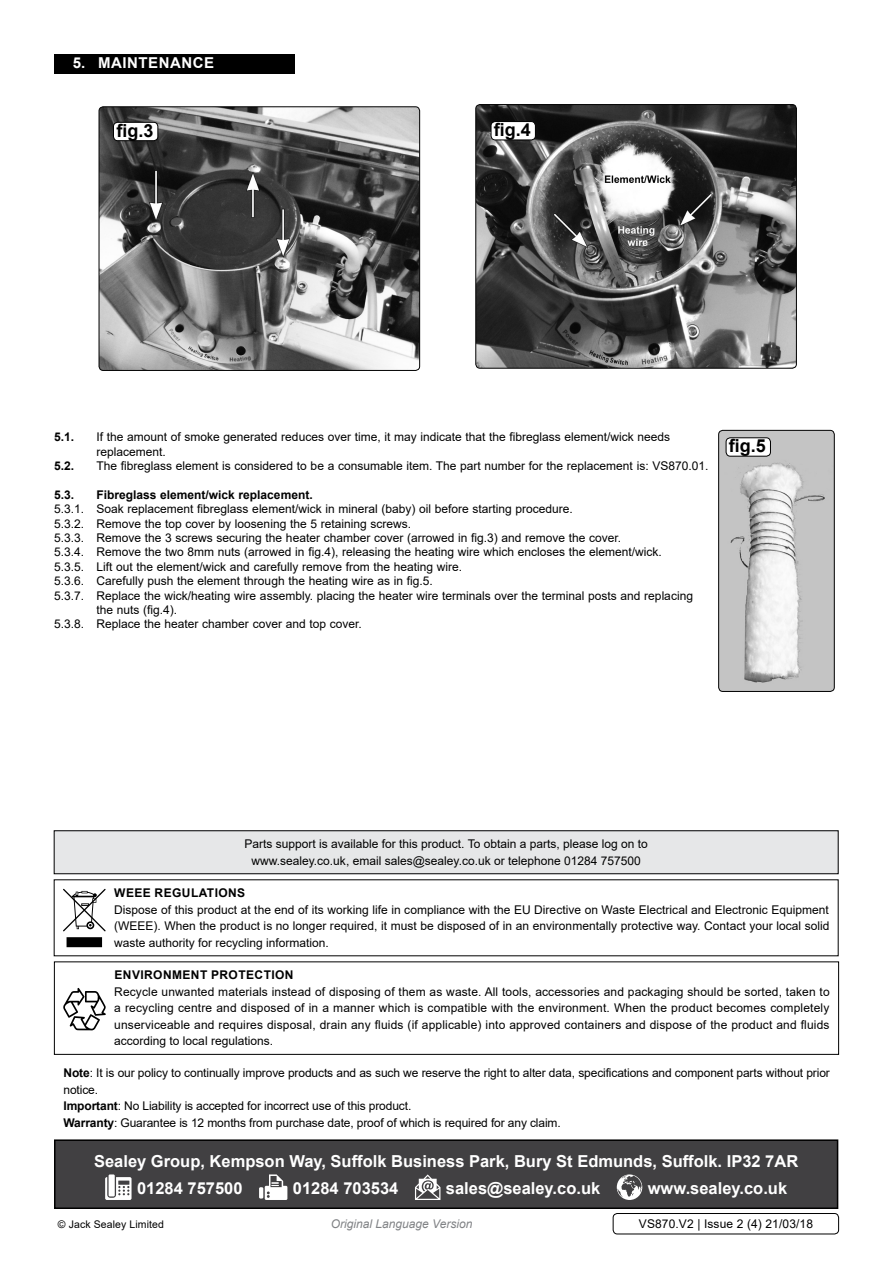
<style>
.page{position:relative;width:893px;height:1263px;background:#fff}
.page>*{position:absolute;margin:0;border:0;box-sizing:border-box;transform-origin:0 0}
.t1{font:700 18px "Arial";color:#000}
.t2{font:700 16.5px/26.7px "Arial";color:#fff}
.t3{font:700 15px "Arial";color:#fff}
.t4{font:12px/16.5px "Arial";color:#000}
.t5{font:700 12px "Arial";color:#000}
.t6{font:italic 12px "Arial";color:#808285}
.t7{font:10.5px "Arial";letter-spacing:.01em;color:#000}
.s1{font-weight:700}
</style>
<div class="page">
<img style="left:99px;top:107px;width:321px;height:263px">
<div style="left:99px;top:106px;width:321px;height:265px;border:1px solid #000;border-radius:4px"></div>
<img style="left:719px;top:430px;width:114px;height:260px">
<div style="left:718px;top:430px;width:117px;height:262px;border:1px solid #000;border-radius:4px"></div>
<div style="left:726px;top:438px;width:44px;height:18px;background:#fff;border-radius:4px"></div>
<div style="left:726px;top:437px;width:45px;height:19px;border:1px solid #000;border-radius:4px"></div>
<div style="left:55px;top:1140px;width:783px;height:68px;background:#414042"></div>
<svg style="left:105px;top:1177px;width:27px;height:23px"></svg>
<div style="left:109px;top:1174px;width:6px;height:22px;background:#fff"></div>
<svg style="left:259px;top:1187px;width:4px;height:11px"></svg>
<svg style="left:265px;top:1174px;width:22px;height:26px"></svg>
<svg style="left:415px;top:1174px;width:25px;height:26px"></svg>
<svg style="left:617px;top:1174px;width:25px;height:26px"></svg>
<div style="left:54px;top:1139px;width:784px;height:70px;border:2px solid #000"></div>
<div style="left:54px;top:961px;width:785px;height:94px;border:1px solid #000"></div>
<svg style="left:63px;top:988px;width:43px;height:42px"></svg>
<div style="left:54px;top:831px;width:784px;height:43px;background:#e6e7e8"></div>
<img style="left:477px;top:106px;width:318px;height:261px">
<div style="left:475px;top:104px;width:322px;height:265px;border:1px solid #000;border-radius:4px"></div>
<div style="left:491px;top:122px;width:44px;height:18px;background:#fff;border-radius:4px"></div>
<div style="left:491px;top:121px;width:45px;height:19px;border:1px solid #000;border-radius:4px"></div>
<div style="left:113px;top:122px;width:45px;height:19px;background:#fff;border-radius:4px"></div>
<div style="left:113px;top:122px;width:45px;height:19px;border:1px solid #000;border-radius:4px"></div>
<div style="left:54px;top:54px;width:240px;height:19px;background:#000"></div>
<div style="left:67px;top:938px;width:34px;height:8px;background:#000"></div>
<div style="left:67px;top:937px;width:35px;height:10px;border:2px solid #000"></div>
<svg style="left:63px;top:889px;width:43px;height:42px"></svg>
<div style="left:613px;top:1213px;width:226px;height:21px;border:1px solid #000;border-radius:4px"></div>
<p class="t3" style="left:73px;top:52px;width:25px">5. maintenance</p>
<h1 class="t1" style="left:116px;top:118px;width:39px">fig.3</h1>
<h1 class="t1" style="left:494px;top:117px;width:39px">fig.4</h1>
<p class="t5" style="left:54px;top:428px;width:22px">5.1.</p>
<p class="t4" style="left:97px;top:430px;width:575px;line-height:14.4px">If the amount of smoke generated reduces over time, it may indicate that the fibreglass element/wick needs replacement.</p>
<p class="t5" style="left:54px;top:457px;width:22px">5.2.</p>
<p class="t4" style="left:97px;top:457px;width:613px">The fibreglass element is considered to be a consumable item. The part number for the replacement is: VS870.01.</p>
<p class="t5" style="left:54px;top:486px;width:22px">5.3.</p>
<p class="t5" style="left:97px;top:486px;width:218px">Fibreglass element/wick replacement.</p>
<p class="t4" style="left:54px;top:501px;width:520px">5.3.1. Soak replacement fibreglass element/wick in mineral (baby) oil before starting procedure.</p>
<p class="t4" style="left:54px;top:515px;width:359px">5.3.2. Remove the top cover by loosening the 5 retaining screws.</p>
<p class="t4" style="left:54px;top:529px;width:569px">5.3.3. Remove the 3 screws securing the heater chamber cover (arrowed in fig.3) and remove the cover.</p>
<p class="t4" style="left:54px;top:544px;width:609px">5.3.4. Remove the two 8mm nuts (arrowed in fig.4), releasing the heating wire which encloses the element/wick.</p>
<p class="t4" style="left:54px;top:558px;width:410px">5.3.5. Lift out the element/wick and carefully remove from the heating wire.</p>
<p class="t4" style="left:54px;top:573px;width:380px">5.3.6. Carefully push the element through the heating wire as in fig.5.</p>
<p class="t4" style="left:54px;top:587px;width:640px">5.3.7. Replace the wick/heating wire assembly. placing the heater wire terminals over the terminal posts and replacing</p>
<p class="t4" style="left:97px;top:601px;width:82px">the nuts (fig.4).</p>
<p class="t4" style="left:54px;top:616px;width:309px">5.3.8. Replace the heater chamber cover and top cover.</p>
<h1 class="t1" style="left:729px;top:433px;width:39px">fig.5</h1>
<p class="t4" style="left:244px;top:836px;width:405px;text-align:center">Parts support is available for this product. To obtain a parts, please log on to www.sealey.co.uk, email sales@sealey.co.uk or telephone 01284 757500</p>
<p class="t5" style="left:114px;top:885px;width:21px">Weee</p>
<p class="t5" style="left:155px;top:885px;width:19px">Regulations</p>
<p class="t4" style="left:114px;top:901px;width:716px">Dispose of this product at the end of its working life in compliance with the EU Directive on Waste Electrical and Electronic Equipment (WEEE</p>
<p class="t4" style="left:114px;top:918px;width:717px;text-indent:40px">). When the product is no longer required, it must be disposed of in an environmentally protective way. Contact your local solid waste authority for recycling information.</p>
<p class="t5" style="left:114px;top:967px;width:18px">Environment</p>
<p class="t5" style="left:211px;top:967px;width:18px">Protection</p>
<p class="t4" style="left:114px;top:983px;width:717px;text-align:justify">Recycle unwanted materials instead of disposing of them as waste. All tools, accessories and packaging should be sorted, taken to a recycling centre and disposed of in a manner which is compatible with the environment. When the product becomes completely unserviceable and requires disposal, drain any fluids (if applicable) into approved containers and dispose of the product and fluids according to local regulations.</p>
<p class="t4" style="left:64px;top:1065px;width:768px"><span class="s1">Note</span>: It is our policy to continually improve products and as such we reserve the right to alter data, specifications and component parts without prior notice.<br><span class="s1">Important</span>: No Liability is accepted for incorrect use of this product.<br><span class="s1">Warranty</span>: Guarantee is 12 months from purchase date, proof of which is required for any claim.</p>
<h2 class="t2" style="left:137px;top:1148px;width:663px;text-indent:-43px">Sealey Group, Kempson Way, Suffolk Business Park, Bury St Edmunds, Suffolk. IP32 7AR<br>01284 757500</h2>
<h2 class="t2" style="left:293px;top:1174px;width:107px">01284 703534</h2>
<h2 class="t2" style="left:446px;top:1174px;width:156px">sales@sealey.co.uk</h2>
<h2 class="t2" style="left:648px;top:1174px;width:141px">www.sealey.co.uk</h2>
<p class="t7" style="left:58px;top:1217px;width:108px">© Jack Sealey Limited</p>
<p class="t6" style="left:331px;top:1216px;width:143px">Original Language Version</p>
<p class="t4" style="left:639px;top:1216px;width:176px">VS870.V2 | Issue 2 (4) 21/03/18</p>
</div>
